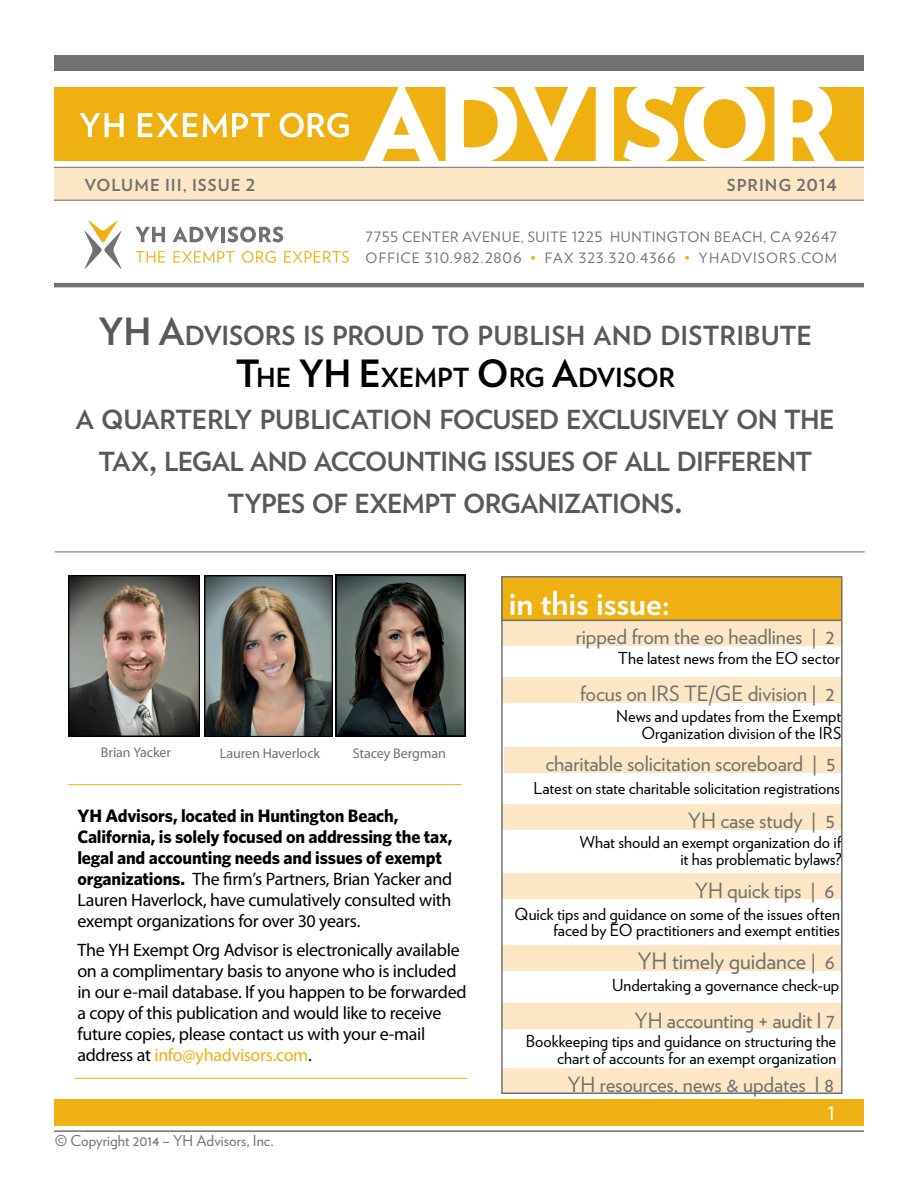
<style>
.page{position:relative;width:918px;height:1188px;background:#fff}
.page>*{position:absolute;margin:0;border:0;box-sizing:border-box;transform-origin:0 0}
.t1{font:700 33px "Verlag";color:#fff}
.t2{font:700 26.25px/42px "Verlag";letter-spacing:-.02em;color:#58595b;text-align:center}
.t3{font:22.5px "Verlag";color:#717073}
.t4{font:21px "Verlag";letter-spacing:-.01em;color:#717073}
.t5{font:21px "Myriad Pro";color:#fff}
.t6{font:18px/21px "Myriad Pro";letter-spacing:-.02em;color:#000;text-align:justify}
.t7{font:700 18px/21px "Whitney HTF";letter-spacing:-.01em;color:#000}
.t8{font:16.5px/16.5px "Verlag";color:#000;text-align:right}
.t9{font:700 16.5px "Verlag";letter-spacing:.06em;color:#717073}
.t10{font:15px "Verlag";color:#717073}
.t11{font:14.25px/21px "Verlag";letter-spacing:.07em;color:#717073;text-align:right}
.t12{font:14.25px "Verlag";letter-spacing:.05em;color:#717073}
.t13{font:14.1px "Myriad Pro";letter-spacing:-.01em;color:#717073}
.s1{color:#eeb111}
.s2{font-size:37.5px}
.s3{font-size:37.5px;color:#000}
.s4{color:#000}
.s5{font-family:"Whitney HTF";font-weight:700}
.s6{font-size:21px}
</style>
<div class="page">
<div style="left:54px;top:1099px;width:810px;height:27px;background:#eeb111"></div>
<hr style="left:54px;top:1130px;width:810px;height:2px;background:#717073">
<hr style="left:55px;top:552px;width:810px;height:1px;background:#717073">
<hr style="left:68px;top:784px;width:393px;height:1px;background:#eeb111">
<img style="left:204px;top:575px;width:128px;height:162px">
<img style="left:336px;top:575px;width:129px;height:162px">
<img style="left:68px;top:575px;width:132px;height:162px">
<div style="left:54px;top:87px;width:810px;height:73px;background:#eeb111"></div>
<div style="left:54px;top:167px;width:810px;height:34px;background:#fbe7c3"></div>
<svg style="left:84px;top:220px;width:38px;height:49px"></svg>
<svg style="left:135px;top:227px;width:30px;height:15px"></svg>
<svg style="left:173px;top:227px;width:46px;height:15px"></svg>
<hr style="left:221px;top:227px;width:4px;height:15px;background:#717073">
<svg style="left:227px;top:227px;width:56px;height:15px"></svg>
<svg style="left:136px;top:251px;width:29px;height:12px"></svg>
<svg style="left:174px;top:251px;width:61px;height:12px"></svg>
<svg style="left:242px;top:251px;width:34px;height:12px"></svg>
<svg style="left:284px;top:251px;width:65px;height:12px"></svg>
<hr style="left:54px;top:283px;width:810px;height:4px;background:#717073">
<hr style="left:54px;top:200px;width:810px;height:1px;background:#717073">
<svg style="left:363px;top:87px;width:474px;height:74px"></svg>
<svg style="left:79px;top:113px;width:270px;height:24px"></svg>
<div style="left:54px;top:55px;width:810px;height:16px;background:#717073"></div>
<hr style="left:54px;top:167px;width:810px;height:1px;background:#717073">
<hr style="left:74px;top:1078px;width:393px;height:1px;background:#eeb111">
<div style="left:501px;top:1069px;width:340px;height:24px;background:#fbe7c3"></div>
<div style="left:501px;top:577px;width:340px;height:44px;background:#eeb111"></div>
<div style="left:501px;top:1003px;width:341px;height:26px;background:#fbe7c3"></div>
<div style="left:503px;top:620px;width:338px;height:26px;background:#fbe7c3"></div>
<div style="left:502px;top:677px;width:339px;height:26px;background:#fbe7c3"></div>
<div style="left:503px;top:804px;width:339px;height:26px;background:#fbe7c3"></div>
<hr style="left:501px;top:620px;width:340px;height:1px;background:#717073">
<div style="left:502px;top:873px;width:339px;height:26px;background:#fbe7c3"></div>
<div style="left:501px;top:945px;width:341px;height:26px;background:#fbe7c3"></div>
<div style="left:504px;top:747px;width:339px;height:26px;background:#fbe7c3"></div>
<div style="left:501px;top:576px;width:342px;height:518px;border:2px solid #717073"></div>
<p class="t9" style="left:85px;top:172px;width:172px">VOLUME III, ISSUE 2</p>
<p class="t9" style="left:727px;top:172px;width:112px">SPRING 2014</p>
<p class="t11" style="left:366px;top:226px;width:473px">, CA 92647<br>office 310.982.2806 <span class="s1">•</span> fax 323.320.4366 <span class="s1">•</span> yhadvisors.com</p>
<p class="t12" style="left:366px;top:226px;width:378px">7755 Center Avenue, Suite 1225 Huntington Beach</p>
<h2 class="t2" style="left:76px;top:313px;width:760px"><span class="s2">YH A</span>DVISORS IS PROUD TO PUBLISH AND DISTRIBUTE<br><span class="s3">T</span><span class="s4">H E</span> <span class="s3">YH E</span><span class="s4">XEMPT</span> <span class="s3">O</span> <span class="s4">RG</span> <span class="s3">A</span><span class="s4">DVISOR<br></span>A QUARTERLY PUBLICATION FOCUSED EXCLUSIVELY ON TH E TAX<span class="s2">,</span> LEGAL AND ACCOUNTING ISSUES OF ALL DIFFERENT TYPES OF EXEMPT ORGANIZATIONS<span class="s2">.</span></h2>
<h1 class="t1" style="left:509px;top:577px;width:163px">IN THIS ISSUE:</h1>
<p class="t4" style="left:576px;top:621px;width:260px">ripped from the eo headlines | 2</p>
<p class="t4" style="left:580px;top:678px;width:256px">focus on IRS TE/GE division | 2</p>
<p class="t8" style="left:618px;top:649px;width:224px">The latest news from the EO sector</p>
<p class="t13" style="left:101px;top:744px;width:71px">Brian Yacker</p>
<p class="t13" style="left:220px;top:744px;width:102px">Lauren Haverlock</p>
<p class="t13" style="left:353px;top:744px;width:95px">Stacey Bergman</p>
<p class="t7" style="left:77px;top:804px;width:377px">YH Advisors, located in Huntington Beach,<br>California, is solely focused on addressing the tax, legal and accounting needs and issues of exempt</p>
<p class="t6" style="left:77px;top:868px;width:376px"><span class="s5">organizations.</span> The firm’s Partners, Brian Yacker and Lauren Haverlock, have cumulatively consulted with exempt organizations for over 30 years.</p>
<p class="t6" style="left:77px;top:939px;width:391px;text-align:left">The YH Exempt Org Advisor is electronically available on a complimentary basis to anyone who is included in our e-mail database. If you happen to be forwarded a copy of this publication and would like to receive future copies, please contact us with your e-mail address at <span class="s1">info@yhadvisors.com</span>.</p>
<p class="t10" style="left:55px;top:1129px;width:221px">© Copyright 2014 – YH Advisors, I nc.</p>
<p class="t8" style="left:616px;top:707px;width:227px">N ews and updates from the Exempt<br>Organization division of the IRS</p>
<p class="t4" style="left:545px;top:748px;width:292px">charitable solicitation scoreboard | 5</p>
<p class="t8" style="left:534px;top:779px;width:308px">Latest on state charitable solicitation registrations</p>
<p class="t4" style="left:688px;top:805px;width:149px">YH case study | 5</p>
<p class="t8" style="left:580px;top:833px;width:264px">What should an exempt organization do if it has problematic bylaws?</p>
<p class="t8" style="left:515px;top:905px;width:327px">Quick tips and guidance on some of the issues often faced by EO practitioners and exempt entities</p>
<p class="t4" style="left:695px;top:874px;width:141px">YH quick tips | 6</p>
<h3 class="t3" style="left:637px;top:944px;width:199px">YH timely guidance <span class="s6">| 6</span></h3>
<p class="t8" style="left:612px;top:976px;width:229px">Undertaking a governance check-up</p>
<p class="t4" style="left:634px;top:1004px;width:202px">YH accounting + audit I 7</p>
<p class="t8" style="left:526px;top:1032px;width:312px">Bookkeeping tips and guidance on structuring the chart of accounts for an exempt organization</p>
<p class="t4" style="left:567px;top:1069px;width:268px">YH resources, news &amp; updates I 8</p>
<p class="t5" style="left:826px;top:1100px;width:12px">1</p>
</div>
